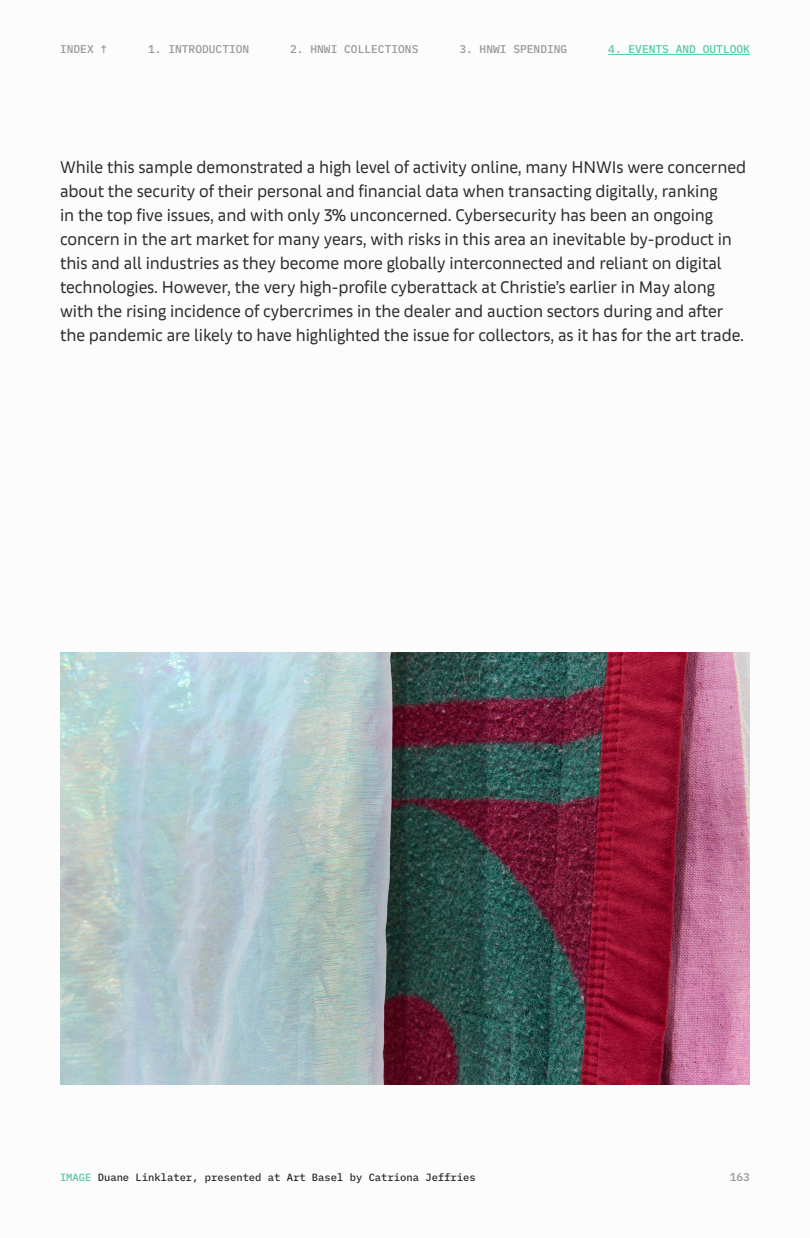
<style>
.page{position:relative;width:810px;height:1238px;background:#fff}
.page>*{position:absolute;margin:0;border:0;box-sizing:border-box;transform-origin:0 0}
.Body_Copy{font:18px/24px "Art Basel Text";letter-spacing:-.005em;color:#2b2b2b}
.t1{font:500 11.25px "IBM Plex Mono";color:#979797}
.t2{font:500 11.25px "IBM Plex Mono";color:#57c79f}
.t3{font:500 10.5px "IBM Plex Mono";color:#2b2b2b}
.s1{color:#57c79f}
</style>
<div class="page">
<img style="left:60px;top:652px;width:690px;height:432px">
<hr style="left:608px;top:54px;width:142px;height:1px;background:#57c79f">
<p class="t1" style="left:60px;top:40px;width:49px">INDEX ↑</p>
<p class="t1" style="left:148px;top:40px;width:103px">1. INTRODUCTION</p>
<p class="t1" style="left:290px;top:40px;width:130px">2. HNWI COLLECTIONS</p>
<p class="t1" style="left:459px;top:40px;width:109px">3. HNWI SPENDING</p>
<p class="t2" style="left:608px;top:40px;width:143px">4. EVENTS AND OUTLOOK</p>
<p class="Body_Copy" style="left:60px;top:155px;width:688px">While this sample demonstrated a high level of activity online, many HNWIs were concerned about the security of their personal and financial data when transacting digitally, ranking<br>in the top five issues, and with only 3% unconcerned. Cybersecurity has been an ongoing concern in the art market for many years, with risks in this area an inevitable by-product in this and all industries as they become more globally interconnected and reliant on digital technologies. However, the very high-profile cyberattack at Christie’s earlier in May along with the rising incidence of cybercrimes in the dealer and auction sectors during and after the pandemic are likely to have highlighted the issue for collectors, as it has for the art trade.</p>
<p class="t3" style="left:60px;top:1169px;width:417px"><span class="s1">IMAGE</span> Duane Linklater, presented at Art Basel by Catriona Jeffries</p>
<p class="t1" style="left:730px;top:1168px;width:22px">163</p>
</div>
